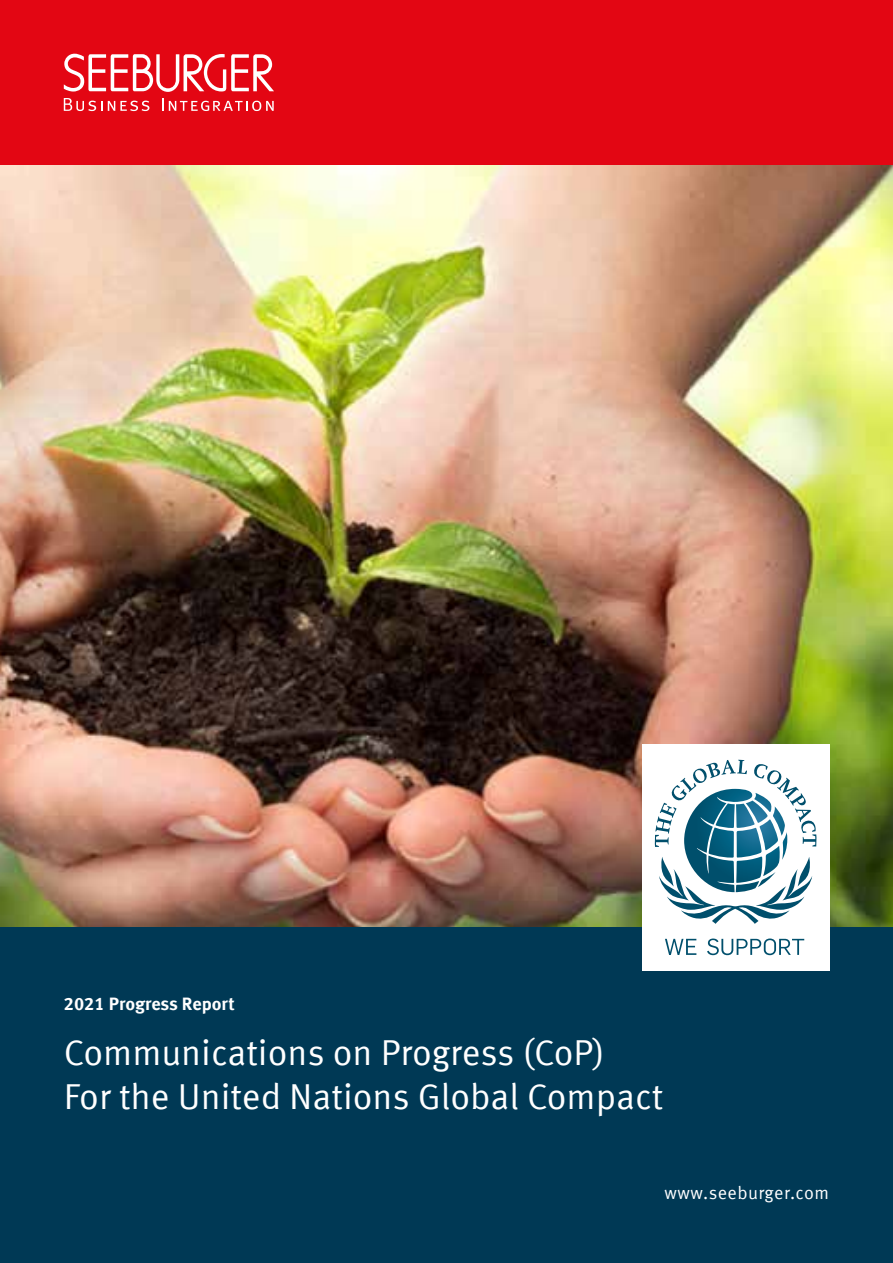
<style>
.page{position:relative;width:893px;height:1263px;background:#fff}
.page>*{position:absolute;margin:0;border:0;box-sizing:border-box;transform-origin:0 0}
.t1{font:36px/43.2px "Meta Offc Pro Norm";color:#fff}
.t2{font:700 18px "Meta Offc Pro";color:#fff}
.t3{font:18px "Meta Offc Pro Norm";letter-spacing:.025em;color:#fff}
</style>
<div class="page">
<img style="left:0;top:165px;width:893px;height:762px">
<div style="left:0;top:0;width:893px;height:165px;background:#e30613"></div>
<svg style="left:64px;top:54px;width:210px;height:38px"></svg>
<svg style="left:163px;top:98px;width:111px;height:13px"></svg>
<svg style="left:64px;top:98px;width:85px;height:13px"></svg>
<div style="left:0;top:927px;width:893px;height:336px;background:#003955"></div>
<div style="left:642px;top:744px;width:187px;height:227px;background:#fff"></div>
<svg style="left:655px;top:760px;width:161px;height:164px"></svg>
<svg style="left:665px;top:939px;width:31px;height:16px"></svg>
<svg style="left:707px;top:938px;width:97px;height:17px"></svg>
<p class="t2" style="left:64px;top:989px;width:172px">2021 Progress Report</p>
<p class="t1" style="left:64px;top:1029px;width:601px">Communications on Progress (CoP)<br>For the United Nations Global Compact</p>
<p class="t3" style="left:664px;top:1179px;width:166px">www.seeburger.com</p>
</div>
